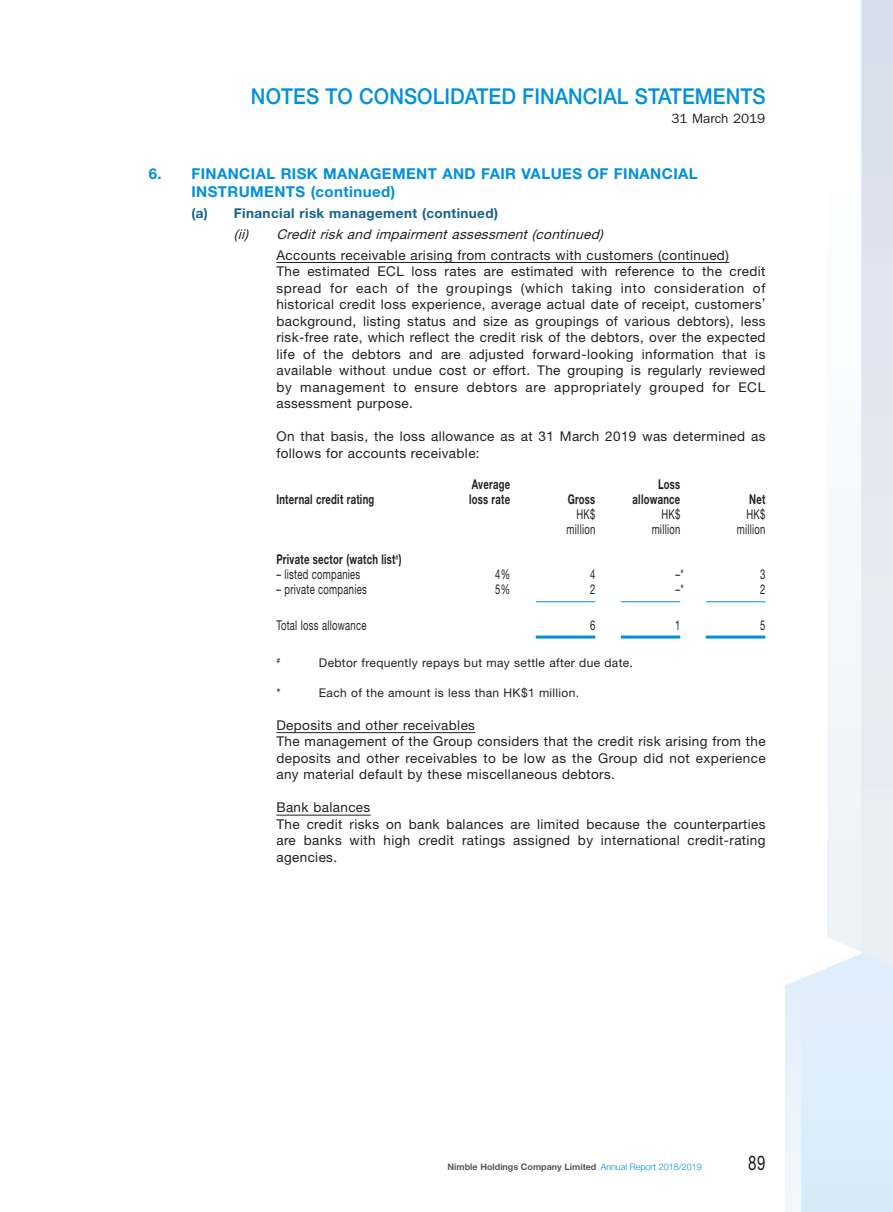
<style>
.page{position:relative;width:893px;height:1212px;background:#fff}
.page>*{position:absolute;margin:0;border:0;box-sizing:border-box;transform-origin:0 0}
.t1{font:500 21.9px "Helvetica Neue LT Std";letter-spacing:.005em;color:#0090dc;scale:.93 1}
.t2{font:20.25px "Helvetica Neue LT Std";color:#231f20;scale:.74 1}
.Heading_1{font:700 15px/18px "Helvetica Neue LT Std";letter-spacing:.03em;color:#0090dc}
.Body_Text{font:13.5px/16.5px "Helvetica Neue LT Std";letter-spacing:.03em;color:#231f20;text-align:justify}
.Heading_5{font:13.5px "Helvetica Neue LT Std";letter-spacing:.03em;color:#231f20}
.Body_Text-2{font:13.5px "Helvetica Neue LT Std";letter-spacing:.03em;color:#231f20;scale:.7 1}
.Body_Text-3{font:700 13.5px "Helvetica Neue LT Std";letter-spacing:.03em;color:#231f20;scale:.7 1}
.Heading_3{font:italic 13.5px "Helvetica Neue LT Std";color:#231f20}
.Heading_2{font:700 13.5px "Helvetica Neue LT Std";letter-spacing:.03em;color:#13628e}
.t3{font:13.5px "ITC Franklin Gothic Std";color:#231f20}
.Notes{font:12px "Helvetica Neue LT Std";letter-spacing:.03em;color:#231f20}
.t4{font:700 9px "Helvetica Neue LT Std";color:#57585a}
.Notes-2{font:7.05px "Helvetica Neue LT Std";color:#231f20}
.s1{font-weight:300;color:#0090dc}
</style>
<div class="page">
<img style="left:827px;top:0;width:66px;height:972px">
<hr style="left:276px;top:262px;width:453px;height:1px;background:#231f20">
<hr style="left:536px;top:601px;width:59px;height:1px;background:#0090dc">
<hr style="left:621px;top:601px;width:59px;height:1px;background:#0090dc">
<hr style="left:706px;top:601px;width:59px;height:1px;background:#0090dc">
<hr style="left:536px;top:635px;width:59px;height:3px;background:#0090dc">
<hr style="left:621px;top:635px;width:59px;height:3px;background:#0090dc">
<hr style="left:706px;top:635px;width:59px;height:3px;background:#0090dc">
<hr style="left:276px;top:732px;width:199px;height:1px;background:#231f20">
<hr style="left:276px;top:815px;width:95px;height:1px;background:#231f20">
<h1 class="t1" style="left:251px;top:83px;width:555px">NOTES TO CONSOLIDATED FINANCIAL STATEMENTS</h1>
<p class="t3" style="left:671px;top:110px;width:95px">31 March 2019</p>
<p class="Heading_1" style="left:191px;top:165px;width:508px;text-indent:-43px">6. FINANCIAL RISK MANAGEMENT AND FAIR VALUES OF FINANCIAL<br>INSTRUMENTS (continued)</p>
<p class="Heading_2" style="left:191px;top:205px;width:308px">(a) Financial risk management (continued)</p>
<p class="Heading_3" style="left:234px;top:226px;width:16px">(ii)</p>
<p class="Heading_3" style="left:276px;top:226px;width:328px">Creditrisk and impairmentassessment(continued)</p>
<p class="Heading_5" style="left:276px;top:247px;width:454px">Accounts receivable arising from contracts with customers (continued)</p>
<p class="Body_Text" style="left:276px;top:263px;width:491px">The estimated ECL loss rates are estimated with reference to the credit spread for each of the groupings (which taking into consideration of historical credit loss experience, average actual date of receipt, customers’ background, listing status and size as groupings of various debtors), less risk-free rate, which reflect the credit risk of the debtors, over the expected life of the debtors and are adjusted forward-looking information that is available without undue cost or effort. The grouping is regularly reviewed by management to ensure debtors are appropriately grouped for ECL assessment purpose.</p>
<p class="Body_Text" style="left:276px;top:428px;width:491px">On that basis, the loss allowance as at 31 March 2019 was determined as follows for accounts receivable:</p>
<p class="Body_Text-3" style="left:276px;top:491px;width:141px">Internal credit rating</p>
<p class="Body_Text-3" style="left:472px;top:476px;width:57px">Average</p>
<p class="Body_Text-3" style="left:469px;top:491px;width:60px">loss rate</p>
<p class="Body_Text-3" style="left:568px;top:491px;width:41px">Gross</p>
<p class="Body_Text-3" style="left:658px;top:476px;width:33px">Loss</p>
<p class="Body_Text-3" style="left:633px;top:491px;width:70px">allowance</p>
<p class="Body_Text-3" style="left:749px;top:491px;width:25px">Net</p>
<p class="Body_Text-2" style="left:576px;top:506px;width:29px">HK$</p>
<p class="Body_Text-2" style="left:567px;top:521px;width:43px">million</p>
<p class="Body_Text-2" style="left:661px;top:506px;width:29px">HK$</p>
<p class="Body_Text-2" style="left:652px;top:521px;width:43px">million</p>
<p class="Body_Text-2" style="left:746px;top:506px;width:29px">HK$</p>
<p class="Body_Text-2" style="left:737px;top:521px;width:43px">million</p>
<p class="Body_Text-3" style="left:276px;top:551px;width:180px">Private sector (watch list<sup>#</sup>)</p>
<p class="Body_Text-2" style="left:276px;top:566px;width:121px">– listed companies</p>
<p class="Body_Text-2" style="left:495px;top:566px;width:23px">4%</p>
<p class="Body_Text-2" style="left:590px;top:566px;width:9px">4</p>
<p class="Body_Text-2" style="left:675px;top:566px;width:13px">–*</p>
<p class="Body_Text-2" style="left:760px;top:566px;width:9px">3</p>
<p class="Body_Text-2" style="left:276px;top:581px;width:131px">– private companies</p>
<p class="Body_Text-2" style="left:495px;top:581px;width:23px">5%</p>
<p class="Body_Text-2" style="left:590px;top:581px;width:9px">2</p>
<p class="Body_Text-2" style="left:675px;top:581px;width:13px">–*</p>
<p class="Body_Text-2" style="left:760px;top:581px;width:9px">2</p>
<p class="Body_Text-2" style="left:276px;top:618px;width:130px">Total loss allowance</p>
<p class="Body_Text-2" style="left:590px;top:618px;width:9px">6</p>
<p class="Body_Text-2" style="left:675px;top:618px;width:9px">1</p>
<p class="Body_Text-2" style="left:760px;top:618px;width:9px">5</p>
<p class="Notes-2" style="left:276px;top:656px;width:5px">#</p>
<p class="Notes" style="left:319px;top:655px;width:316px">Debtor frequently repays but may settle after due date.</p>
<p class="Notes" style="left:276px;top:685px;width:6px">*</p>
<p class="Notes" style="left:319px;top:685px;width:262px">Each of the amount is less than HK$1 million.</p>
<p class="Heading_5" style="left:276px;top:717px;width:200px">Deposits and other receivables</p>
<p class="Body_Text" style="left:276px;top:733px;width:491px">The management of the Group considers that the credit risk arising from the deposits and other receivables to be low as the Group did not experience any material default by these miscellaneous debtors.</p>
<p class="Heading_5" style="left:276px;top:799px;width:95px">Bank balances</p>
<p class="Body_Text" style="left:276px;top:815px;width:491px">The credit risks on bank balances are limited because the counterparties are banks with high credit ratings assigned by international credit-rating agencies.</p>
<p class="t4" style="left:448px;top:1161px;width:256px">Nimble Holdings Company Limited <span class="s1">Annual Report 2018/2019</span></p>
<h2 class="t2" style="left:748px;top:1151px;width:25px">89</h2>
</div>
